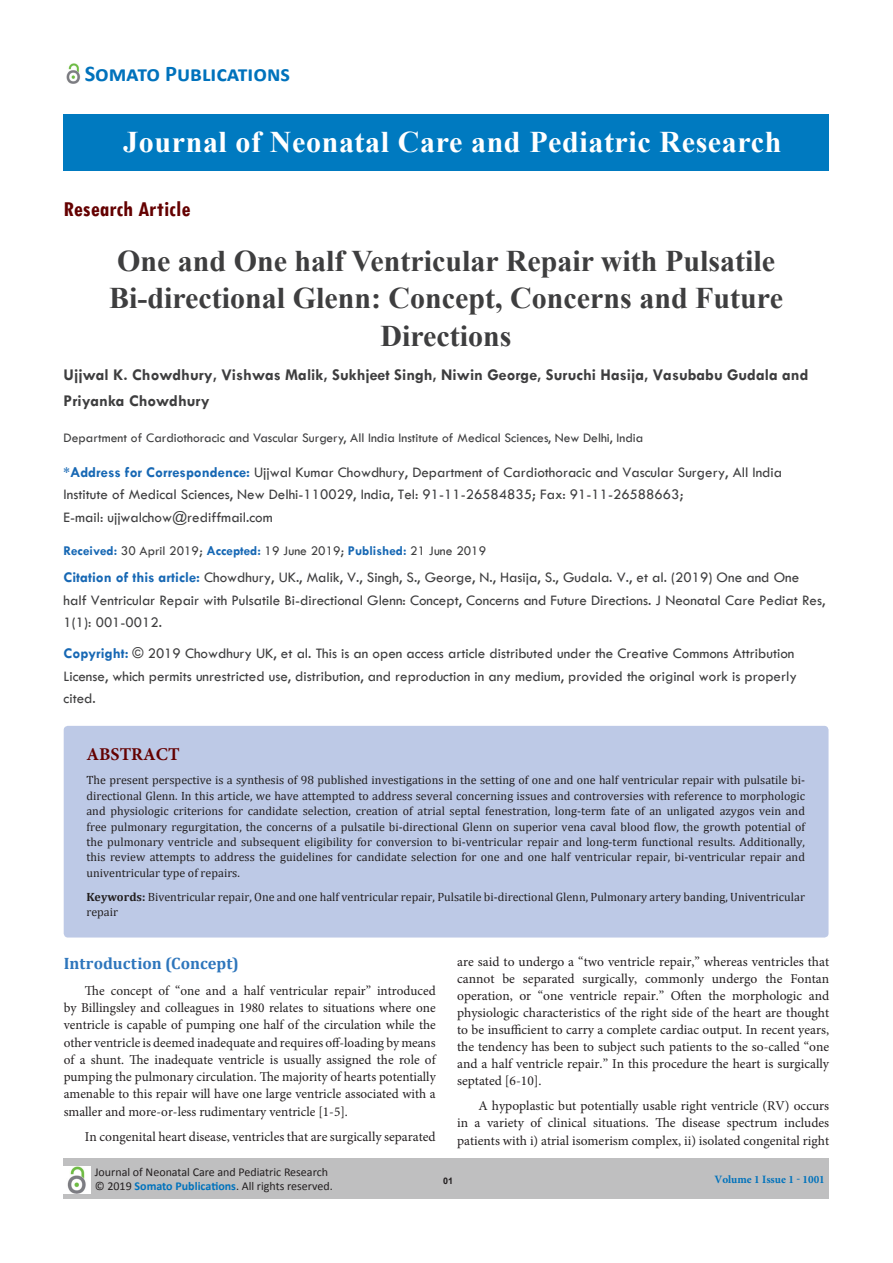
<style>
.page{position:relative;width:893px;height:1263px;background:#fff}
.page>*{position:absolute;margin:0;border:0;box-sizing:border-box;transform-origin:0 0}
.t1{font:700 30px/37.5px "Times New Roman";color:#3e3e3f;text-align:center}
.t2{font:700 30px "Times New Roman";letter-spacing:.02em;color:#fff}
.t3{font:700 22.5px "Calibri";color:#0072bc}
.t4{font:700 condensed 22.5px "Tw Cen";color:#640000}
.t5{font:700 18px "Minion Pro";color:#640000}
.t6{font:700 16.5px/25.8px "Tw Cen";color:#3e3e3f}
.t7{font:700 16.5px "Cambria";color:#2e76bc}
.t8{font:15px/22.5px "Tw Cen";color:#3e3e3f}
.t9{font:13.5px/17.2px "Minion Pro";color:#231f20;text-align:justify}
.t10{font:13.5px "Tw Cen";color:#3e3e3f}
.t11{font:12px/15.5px "Cambria";color:#231f20;text-align:justify}
.t12{font:12px "Calibri";color:#231f20}
.t13{font:700 11.25px "Minion Pro";color:#0072bc}
.t14{font:700 9px "Arial";color:#231f20}
.s1{font-weight:700;color:#1768b4}
.s2{color:#404041}
.s3{font-weight:700}
.s4{font-weight:700;color:#0072bc}
</style>
<div class="page">
<div style="left:64px;top:1158px;width:765px;height:41px;background:#bfbfc0"></div>
<img style="left:64px;top:1167px;width:26px;height:26px">
<img style="left:66px;top:64px;width:14px;height:19px">
<div style="left:64px;top:115px;width:765px;height:56px;background:#007ac0"></div>
<div style="left:64px;top:726px;width:764px;height:211px;background:#bdc9e6;border-radius:4px"></div>
<p class="t3" style="left:85px;top:59px;width:207px">Somato Publications</p>
<p class="t2" style="left:123px;top:121px;width:660px">Journal of Neonatal Care and Pediatric Research</p>
<p class="t4" style="left:64px;top:195px;width:128px">Research Article</p>
<p class="t1" style="left:109px;top:241px;width:675px">One and One half Ventricular Repair with Pulsatile<br>Bi-directional Glenn: Concept, Concerns and Future<br>Directions</p>
<p class="t6" style="left:64px;top:361px;width:746px">Ujjwal K. Chowdhury, Vishwas Malik, Sukhjeet Singh, Niwin George, Suruchi Hasija, Vasubabu Gudala and<br>Priyanka Chowdhury</p>
<p class="t10" style="left:64px;top:429px;width:581px">Department of Cardiothoracic and Vascular Surgery, All India Institute of Medical Sciences, New Delhi, India</p>
<p class="t8" style="left:64px;top:461px;width:720px"><span class="s1">*Address for Correspondence:</span> Ujjwal Kumar Chowdhury, Department of Cardiothoracic and Vascular Surgery, All India<br>Institute of Medical Sciences, New Delhi-110029, India, Tel: 91-11-26584835; Fax: 91-11-26588663;<br>E-mail: ujjwalchow@rediffmail.com</p>
<p class="t10" style="left:64px;top:543px;width:424px"><span class="s1">Received:</span> 30 April 2019; <span class="s1">Accepted:</span> 19 June 2019; <span class="s1">Published:</span> 21 June 2019</p>
<p class="t8" style="left:64px;top:566px;width:763px"><span class="s1">Citation of this article:</span> Chowdhury, UK., Malik, V., Singh, S., George, N., Hasija, S., Gudala. V., et al. (2019) One and One half Ventricular Repair with Pulsatile Bi-directional Glenn: Concept, Concerns and Future Directions. J Neonatal Care Pediat Res,<br>1(1)<span class="s2">: 001-</span>0012.</p>
<p class="t8" style="left:64px;top:642px;width:735px"><span class="s1">Copyright:</span> © 2019 Chowdhury UK, et al. This is an open access article distributed under the Creative Commons Attribution<br>License, which permits unrestricted use, distribution, and reproduction in any medium, provided the original work is properly cited.</p>
<p class="t5" style="left:86px;top:742px;width:95px">ABSTRACT</p>
<p class="t11" style="left:86px;top:772px;width:720px">The present perspective is a synthesis of 98 published investigations in the setting of one and one half ventricular repair with pulsatile bi&shy;directional Glenn. In this article, we have attempted to address several concerning issues and controversies with reference to morphologic and physiologic criterions for candidate selection, creation of atrial septal fenestration, long-term fate of an unligated azygos vein and free pulmonary regurgitation, the concerns of a pulsatile bi-directional Glenn on superior vena caval blood flow, the growth potential of the pulmonary ventricle and subsequent eligibility for conversion to bi-ventricular repair and long-term functional results. Additionally, this review attempts to address the guidelines for candidate selection for one and one half ventricular repair, bi-ventricular repair and univentricular type of repairs.</p>
<p class="t11" style="left:86px;top:889px;width:720px"><span class="s3">Keywords:</span> Biventricular repair, One and one half ventricular repair, Pulsatile bi-directional Glenn, Pulmonary artery banding, Univentricular repair</p>
<p class="t7" style="left:64px;top:952px;width:177px">Introduction (Concept)</p>
<p class="t9" style="left:64px;top:982px;width:374px;text-indent:21px">The concept of “one and a half ventricular repair” introduced by Billingsley and colleagues in 1980 relates to situations where one ventricle is capable of pumping one half of the circulation while the other ventricle is deemed inadequate and requires off-loading by means of a shunt. The inadequate ventricle is usually assigned the role of pumping the pulmonary circulation. The majority of hearts potentially amenable to this repair will have one large ventricle associated with a smaller and more-or-less rudimentary ventricle [1-5].</p>
<p class="t9" style="left:85px;top:1128px;width:352px">In congenital heart disease, ventricles that are surgically separated</p>
<p class="t9" style="left:457px;top:953px;width:374px">are said to undergo a “two ventricle repair,” whereas ventricles that cannot be separated surgically, commonly undergo the Fontan operation, or “one ventricle repair.” Often the morphologic and physiologic characteristics of the right side of the heart are thought to be insufficient to carry a complete cardiac output. In recent years, the tendency has been to subject such patients to the so-called “one and a half ventricle repair.” In this procedure the heart is surgically septated [6-10].</p>
<p class="t9" style="left:457px;top:1097px;width:374px;text-indent:21px">A hypoplastic but potentially usable right ventricle (RV) occurs in a variety of clinical situations. The disease spectrum includes patients with i) atrial isomerism complex, ii) isolated congenital right</p>
<p class="t12" style="left:95px;top:1164px;width:235px">Journal of Neonatal Care and Pediatric Research</p>
<p class="t12" style="left:95px;top:1179px;width:239px">© 2019 <span class="s4">Somato Publications</span>. All rights reserved.</p>
<p class="t14" style="left:443px;top:1174px;width:12px">01</p>
<p class="t13" style="left:714px;top:1171px;width:112px">Volume 1 Issue 1 - 1001</p>
</div>
